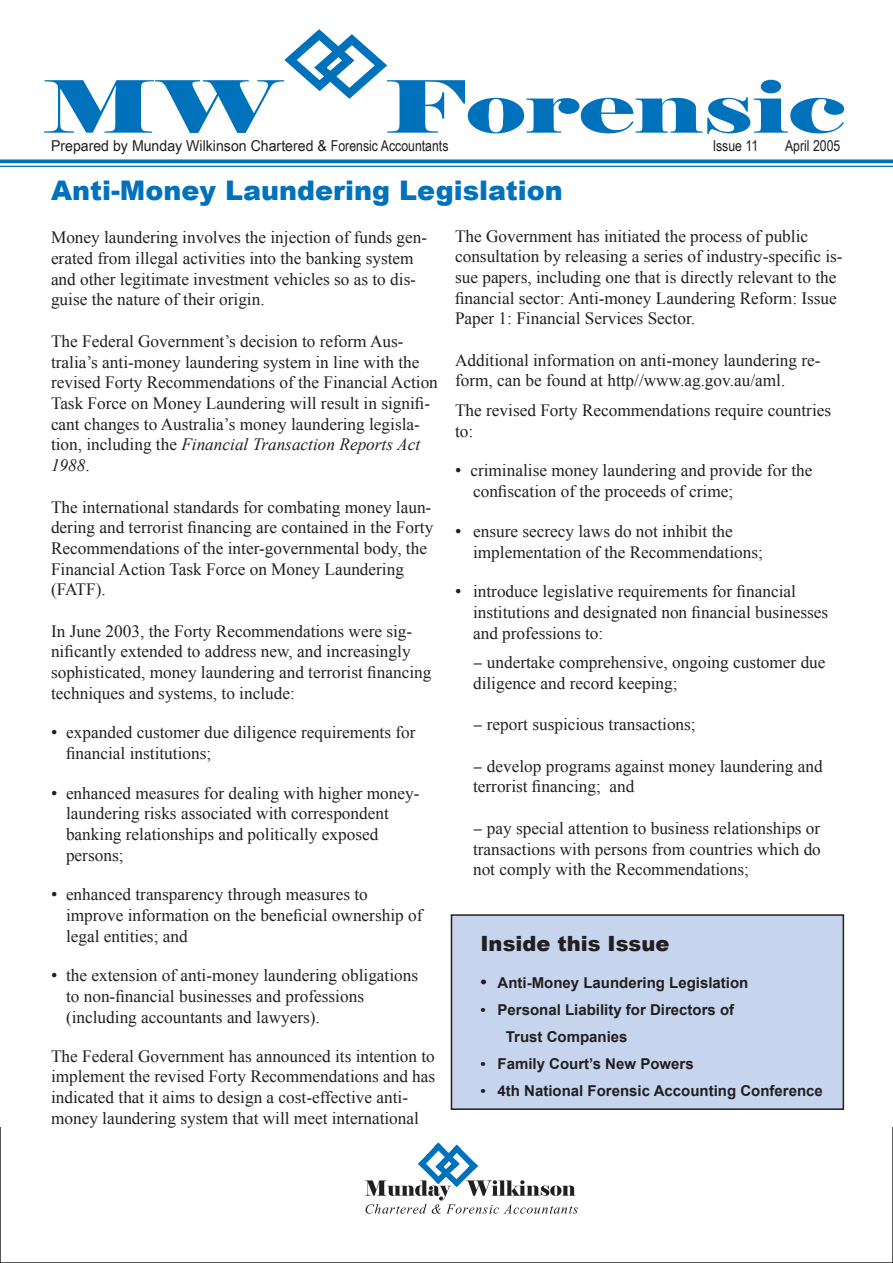
<style>
.page{position:relative;width:893px;height:1263px;background:#fff}
.page>*{position:absolute;margin:0;border:0;box-sizing:border-box;transform-origin:0 0}
.t1{font:72px "Elephant";color:#0072bc;scale:1.45 1}
.t2{font:900 27px "Arial";color:#0072bc}
.t3{font:900 21px "Arial";color:#231f20}
.Body_Text_3{font:17.25px/20.7px "Times New Roman";color:#231f20}
.TOC_Text_-_Professio{font:700 15px "Arial";color:#231f20}
.t4{font:15px "Arial Narrow";color:#231f20;scale:1.15 1}
.t5{font:15px "Arial Narrow";color:#231f20}
.s1{font-style:italic}
.s2{font-size:18px}
.s3{font-family:"Times New Roman";font-size:18px}
.s4{font-family:"Times New Roman"}
</style>
<div class="page">
<svg style="left:0;top:1128px;width:893px;height:135px"></svg>
<div style="left:451px;top:915px;width:392px;height:194px;background:#c6d5ed"></div>
<div style="left:451px;top:914px;width:393px;height:196px;border:2px solid #231f20"></div>
<svg style="left:284px;top:29px;width:103px;height:70px"></svg>
<svg style="left:0;top:159px;width:893px;height:4px;background:#1d82c3"></svg>
<hr style="left:0;top:166px;width:893px;height:1px;background:#0072bc">
<p class="t1" style="left:43px;top:62px;width:165px">MW</p>
<p class="t1" style="left:384px;top:62px;width:319px">Forensic</p>
<p class="t4" style="left:51px;top:135px;width:347px">Prepared by Munday Wilkinson Chartered &amp; Forensic Accountants</p>
<p class="t5" style="left:713px;top:135px;width:47px">Issue 11</p>
<p class="t5" style="left:785px;top:135px;width:57px">April 2005</p>
<p class="t2" style="left:51px;top:170px;width:513px">Anti-Money Laundering Legislation</p>
<p class="Body_Text_3" style="left:51px;top:227px;width:378px">Money laundering involves the injection of funds gen&shy;erated from illegal activities into the banking system and other legitimate investment vehicles so as to dis&shy;guise the nature of their origin.</p>
<p class="Body_Text_3" style="left:51px;top:330px;width:388px">The Federal Government’s decision to reform Aus&shy;tralia’s anti-money laundering system in line with the revised Forty Recommendations of the Financial Action Task Force on Money Laundering will result in signifi&shy;cant changes to Australia’s money laundering legisla&shy;tion, including the <span class="s1">Financial Transaction Reports Act 1988</span>.</p>
<p class="Body_Text_3" style="left:51px;top:496px;width:384px">The international standards for combating money laun&shy;dering and terrorist financing are contained in the Forty Recommendations of the inter-governmental body, the Financial Action Task Force on Money Laundering (FATF).</p>
<p class="Body_Text_3" style="left:51px;top:620px;width:382px">In June 2003, the Forty Recommendations were sig&shy;nificantly extended to address new, and increasingly sophisticated, money laundering and terrorist financing techniques and systems, to include:</p>
<p class="Body_Text_3" style="left:66px;top:722px;width:351px;text-indent:-15px"><span class="s2">•</span> expanded customer due diligence requirements for financial institutions;</p>
<p class="Body_Text_3" style="left:66px;top:782px;width:355px;text-indent:-15px"><span class="s2">•</span> enhanced measures for dealing with higher money&shy;laundering risks associated with correspondent banking relationships and politically exposed persons;</p>
<p class="Body_Text_3" style="left:66px;top:884px;width:358px;text-indent:-15px"><span class="s2">•</span> enhanced transparency through measures to improve information on the beneficial ownership of legal entities; and</p>
<p class="Body_Text_3" style="left:66px;top:965px;width:354px;text-indent:-15px"><span class="s2">•</span> the extension of anti-money laundering obligations to non-financial businesses and professions (including accountants and lawyers).</p>
<p class="Body_Text_3" style="left:51px;top:1045px;width:386px">The Federal Government has announced its intention to implement the revised Forty Recommendations and has indicated that it aims to design a cost-effective anti&shy;money laundering system that will meet international</p>
<p class="Body_Text_3" style="left:455px;top:225px;width:389px">The Government has initiated the process of public consultation by releasing a series of industry-specific is&shy;sue papers, including one that is directly relevant to the financial sector: Anti-money Laundering Reform: Issue Paper 1: Financial Services Sector.</p>
<p class="Body_Text_3" style="left:455px;top:349px;width:367px">Additional information on anti-money laundering re&shy;form, can be found at http//www.ag.gov.au/aml.</p>
<p class="Body_Text_3" style="left:455px;top:400px;width:378px">The revised Forty Recommendations require countries to:</p>
<p class="Body_Text_3" style="left:473px;top:460px;width:341px;text-indent:-18px"><span class="s2">•</span> criminalise money laundering and provide for the confiscation of the proceeds of crime;</p>
<p class="Body_Text_3" style="left:473px;top:520px;width:291px;text-indent:-18px"><span class="s2">•</span> ensure secrecy laws do not inhibit the implementation of the Recommendations;</p>
<p class="Body_Text_3" style="left:473px;top:581px;width:357px;text-indent:-18px"><span class="s2">•</span> introduce legislative requirements for financial institutions and designated non financial businesses and professions to:</p>
<p class="Body_Text_3" style="left:473px;top:652px;width:354px;text-indent:14px">undertake comprehensive, ongoing customer due diligence and record keeping;</p>
<p class="Body_Text_3" style="left:487px;top:714px;width:210px">report suspicious transactions;</p>
<p class="Body_Text_3" style="left:473px;top:755px;width:351px;text-indent:14px">develop programs against money laundering and terrorist financing; and</p>
<p class="Body_Text_3" style="left:473px;top:817px;width:349px;text-align:justify;text-indent:14px">pay special attention to business relationships or transactions with persons from countries which do not comply with the Recommendations;</p>
<p class="t3" style="left:480px;top:928px;width:190px">Inside this Issue</p>
<p class="TOC_Text_-_Professio" style="left:480px;top:972px;width:269px"><span class="s3">•</span> Anti-Money Laundering Legislation</p>
<p class="TOC_Text_-_Professio" style="left:480px;top:999px;width:255px"><span class="s4">•</span> Personal Liability for Directors of</p>
<p class="TOC_Text_-_Professio" style="left:506px;top:1026px;width:123px">Trust Companies</p>
<p class="TOC_Text_-_Professio" style="left:480px;top:1053px;width:215px"><span class="s4">•</span> Family Court’s New Powers</p>
<p class="TOC_Text_-_Professio" style="left:480px;top:1080px;width:344px"><span class="s4">•</span> 4th National Forensic Accounting Conference</p>
</div>
